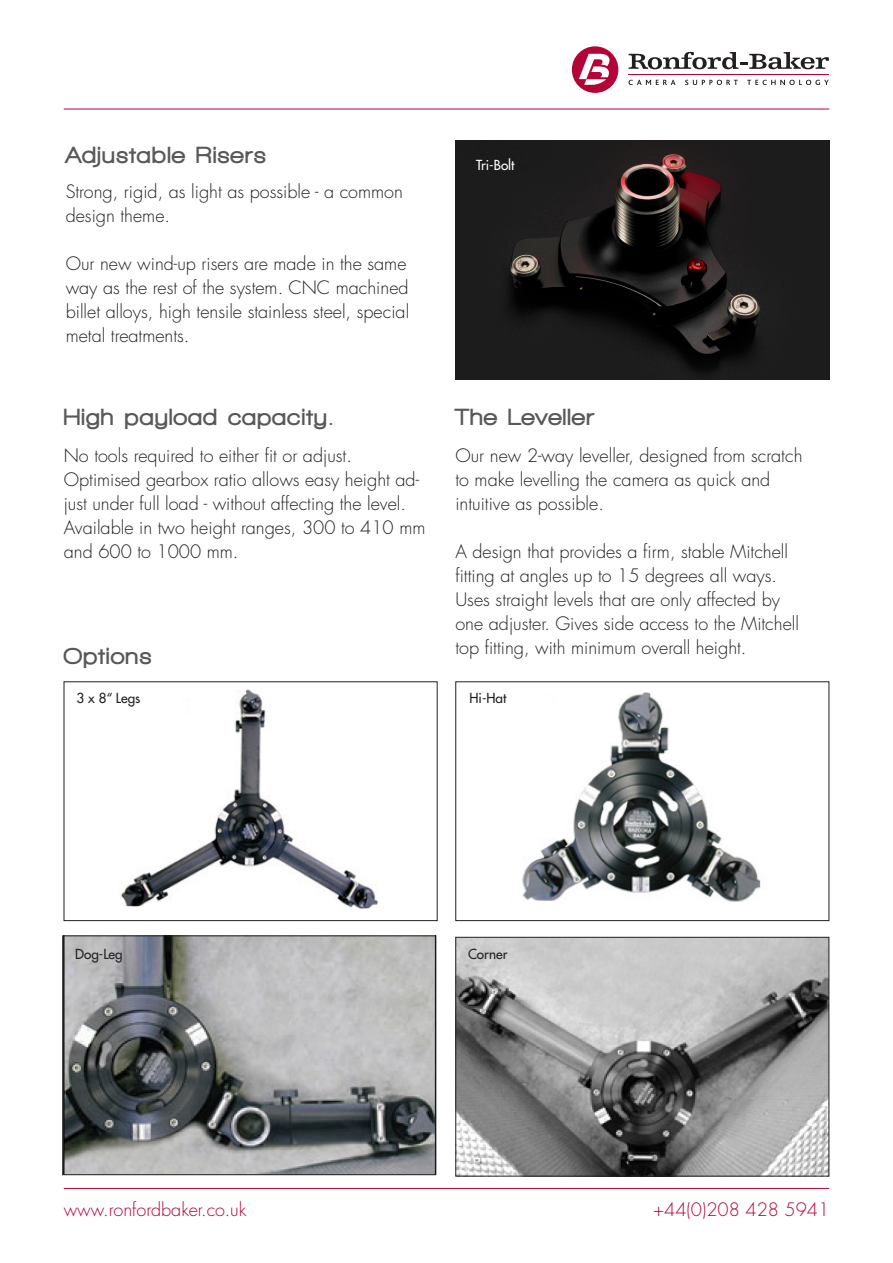
<style>
.page{position:relative;width:893px;height:1263px;background:#fff}
.page>*{position:absolute;margin:0;border:0;box-sizing:border-box;transform-origin:0 0}
.t1{font:900 24px "Walkway";letter-spacing:.06em;color:#57585a}
.t2{font:300 18px/24px "Futura LT Pro";color:#231f20}
.t3{font:300 18px "Futura LT Pro";color:#b30437}
.t4{font:500 13.5px "Futura LT Pro";color:#231f20}
.t5{font:500 13.5px "Futura LT Pro";color:#fff}
</style>
<div class="page">
<img style="left:120px;top:689px;width:259px;height:220px">
<div style="left:64px;top:681px;width:373px;height:240px;border:1px solid #231f20"></div>
<img style="left:522px;top:692px;width:239px;height:210px">
<div style="left:455px;top:681px;width:374px;height:240px;border:1px solid #231f20"></div>
<img style="left:64px;top:937px;width:370px;height:236px">
<div style="left:62px;top:935px;width:374px;height:240px;border:1px solid #231f20"></div>
<img style="left:457px;top:939px;width:370px;height:235px">
<div style="left:455px;top:937px;width:374px;height:239px;border:1px solid #231f20"></div>
<img style="left:455px;top:140px;width:374px;height:239px">
<div style="left:572px;top:46px;width:46px;height:47px;background:#b30437;border-radius:50%"></div>
<svg style="left:628px;top:80px;width:48px;height:5px"></svg>
<svg style="left:685px;top:80px;width:53px;height:5px"></svg>
<svg style="left:747px;top:80px;width:82px;height:5px"></svg>
<svg style="left:629px;top:52px;width:200px;height:17px"></svg>
<svg style="left:579px;top:54px;width:31px;height:31px"></svg>
<hr style="left:629px;top:74px;width:200px;height:1px;background:#b30437">
<hr style="left:64px;top:109px;width:765px;height:1px;background:#b30437">
<hr style="left:64px;top:1188px;width:765px;height:1px;background:#b30437">
<p class="t1" style="left:66px;top:142px;width:202px">Adjustable Risers</p>
<p class="t2" style="left:66px;top:180px;width:339px">Strong, rigid, as light as possible - a common design theme.</p>
<p class="t2" style="left:66px;top:252px;width:345px">Our new wind-up risers are made in the same way as the rest of the system. CNC machined billet alloys, high tensile stainless steel, special metal treatments.</p>
<p class="t5" style="left:476px;top:155px;width:40px">Tri-Bolt</p>
<p class="t1" style="left:64px;top:404px;width:271px">High payload capacity.</p>
<p class="t2" style="left:64px;top:444px;width:290px">No tools required to either fit or adjust.</p>
<p class="t2" style="left:64px;top:468px;width:357px">Optimised gearbox ratio allows easy height ad&shy;just under full load - without affecting the level.</p>
<p class="t2" style="left:64px;top:516px;width:363px">Available in two height ranges, 300 to 410 mm and 600 to 1000 mm.</p>
<p class="t1" style="left:455px;top:404px;width:140px">The Leveller</p>
<p class="t2" style="left:455px;top:444px;width:349px">Our new 2-way leveller, designed from scratch to make levelling the camera as quick and intuitive as possible.</p>
<p class="t2" style="left:455px;top:540px;width:334px">A design that provides a firm, stable Mitchell fitting at angles up to 15 degrees all ways.</p>
<p class="t2" style="left:455px;top:588px;width:345px">Uses straight levels that are only affected by one adjuster. Gives side access to the Mitchell top fitting, with minimum overall height.</p>
<p class="t1" style="left:64px;top:643px;width:89px">Options</p>
<p class="t4" style="left:77px;top:688px;width:65px">3 x 8“ Legs</p>
<p class="t4" style="left:469px;top:688px;width:38px">Hi-Hat</p>
<p class="t4" style="left:75px;top:944px;width:49px">Dog-Leg</p>
<p class="t4" style="left:468px;top:944px;width:41px">Corner</p>
<p class="t3" style="left:64px;top:1198px;width:184px">www.ronfordbaker.co.uk</p>
<p class="t3" style="left:653px;top:1198px;width:178px">+44(0)208 428 5941</p>
</div>
